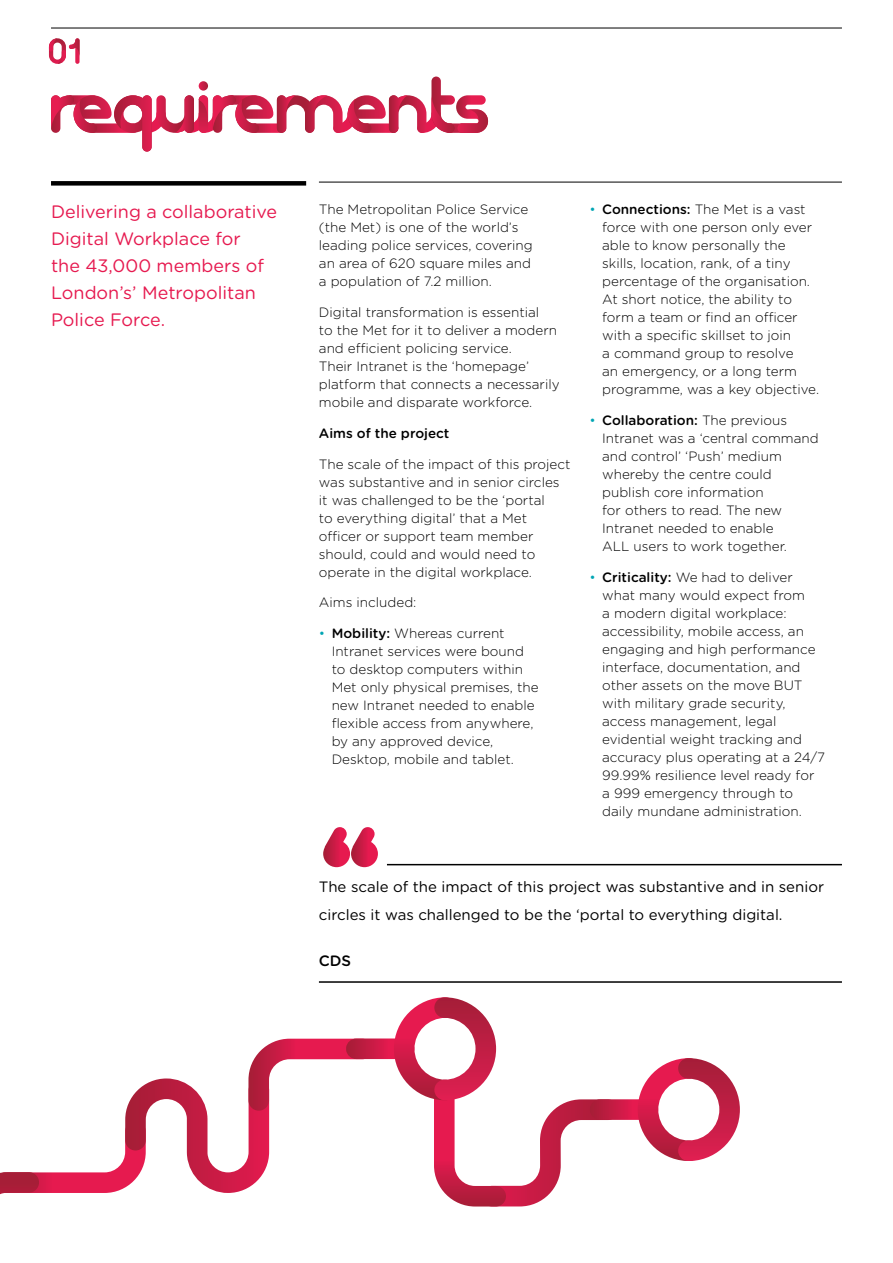
<style>
.page{position:relative;width:893px;height:1263px;background:#fff}
.page>*{position:absolute;margin:0;border:0;box-sizing:border-box;transform-origin:0 0}
.t1{font:18px/27px "Gotham Rounded";color:#e6194f}
.t2{font:15px/27px "Gotham Rounded";color:#000}
.t3{font:500 15px "Gotham Rounded";color:#000}
.t4{font:300 13.5px/18px "Gotham Rounded";color:#000}
.t5{font:500 13.5px "Gotham Rounded";color:#000}
.s1{color:#00a5b4}
.s2{font-weight:500}
</style>
<div class="page">
<hr style="left:319px;top:182px;width:523px;height:1px;background:#000">
<div style="left:51px;top:181px;width:255px;height:5px;background:#000"></div>
<svg style="left:51px;top:77px;width:437px;height:75px"></svg>
<svg style="left:49px;top:38px;width:31px;height:26px"></svg>
<hr style="left:51px;top:28px;width:791px;height:1px;background:#000">
<svg style="left:0;top:997px;width:740px;height:209px"></svg>
<svg style="left:323px;top:827px;width:55px;height:40px"></svg>
<hr style="left:387px;top:864px;width:455px;height:1px;background:#000">
<hr style="left:319px;top:981px;width:523px;height:2px;background:#000">
<h1 class="t1" style="left:51px;top:197px;width:228px">Delivering a collaborative<br>Digital Workplace for<br>the 43,000 members of<br>London’s’ Metropolitan<br>Police Force.</h1>
<p class="t4" style="left:319px;top:200px;width:215px">The Metropolitan Police Service (the Met) is one of the world’s leading police services, covering an area of 620 square miles and a population of 7.2 million.</p>
<p class="t4" style="left:319px;top:303px;width:242px">Digital transformation is essential<br>to the Met for it to deliver a modern and efficient policing service.<br>Their Intranet is the ‘homepage’ platform that connects a necessarily mobile and disparate workforce.</p>
<p class="t5" style="left:319px;top:423px;width:132px">Aims of the project</p>
<p class="t4" style="left:319px;top:454px;width:253px">The scale of the impact of this project was substantive and in senior circles it was challenged to be the ‘portal<br>to everything digital’ that a Met officer or support team member should, could and would need to operate in the digital workplace.</p>
<p class="t4" style="left:319px;top:593px;width:99px">Aims included:</p>
<p class="t4" style="left:332px;top:624px;width:208px;text-indent:-13px"><span class="s1">•</span> <span class="s2">Mobility:</span> Whereas current<br>Intranet services were bound to desktop computers within<br>Met only physical premises, the new Intranet needed to enable flexible access from anywhere, by any approved device,<br>Desktop, mobile and tablet.</p>
<p class="t4" style="left:602px;top:200px;width:218px;text-indent:-13px"><span class="s1">•</span> <span class="s2">Connections:</span> The Met is a vast force with one person only ever able to know personally the skills, location, rank, of a tiny percentage of the organisation.<br>At short notice, the ability to form a team or find an officer with a specific skillset to join<br>a command group to resolve<br>an emergency, or a long term programme, was a key objective.</p>
<p class="t4" style="left:602px;top:411px;width:218px;text-indent:-13px"><span class="s1">•</span> <span class="s2">Collaboration:</span> The previous<br>Intranet was a ‘central command and control’ ‘Push’ medium whereby the centre could publish core information<br>for others to read. The new<br>Intranet needed to enable<br>ALL users to work together.</p>
<p class="t4" style="left:602px;top:567px;width:224px;text-indent:-13px"><span class="s1">•</span> <span class="s2">Criticality:</span> We had to deliver what many would expect from<br>a modern digital workplace: accessibility, mobile access, an engaging and high performance interface, documentation, and other assets on the move BUT with military grade security, access management, legal evidential weight tracking and accuracy plus operating at a 24/7<br>99.99% resilience level ready for a 999 emergency through to daily mundane administration.</p>
<p class="t2" style="left:319px;top:873px;width:507px">The scale of the impact of this project was substantive and in senior circles it was challenged to be the ‘portal to everything digital.</p>
<p class="t3" style="left:319px;top:950px;width:34px">CDS</p>
</div>
